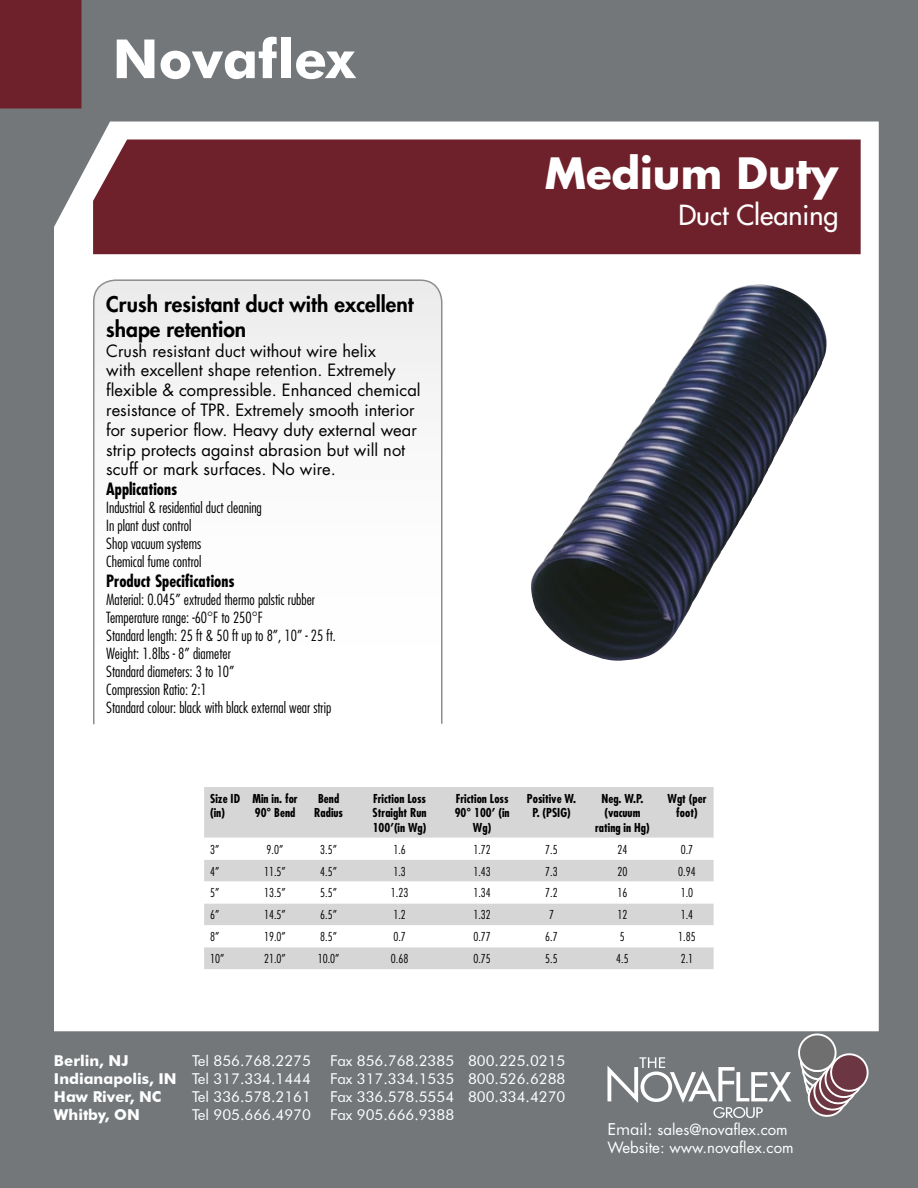
<style>
.page{position:relative;width:918px;height:1188px;background:#73777a}
.page>*{position:absolute;margin:0;border:0;box-sizing:border-box;transform-origin:0 0}
.t1{font:700 54px "Futura BT";color:#fff}
.t2{font:700 42px "Futura Std";color:#fff}
.t3{font:500 27px "Futura Std";color:#fff}
.t4{font:800 21px/25.2px "Futura Std";color:#000}
.t5{font:16.5px/19.8px "Futura Std";color:#000}
.t6{font:700 condensed 16.5px "Futura Std";color:#000}
.t7{font:300 condensed 15px/18px "Futura Std";color:#000}
.t8{font:15px "Futura BT";color:#fff}
.t9{font:700 15px "Futura BT";color:#fff}
.t10{font:15px/18px "Futura Std";color:#fff}
.t11{font:300 condensed 12px "Futura Std";color:#000}
.t12{font:700 condensed 12px/14.4px "Futura Std";color:#000;text-align:center}
.s1{font-weight:400}
.s2{font-family:"Futura BT";font-size:16.5px}
</style>
<div class="page">
<div style="left:54px;top:121px;width:825px;height:910px;background:#fff"></div>
<svg style="left:798px;top:1033px;width:71px;height:84px"></svg>
<svg style="left:607px;top:1057px;width:184px;height:61px"></svg>
<div style="left:93px;top:139px;width:768px;height:115px;background:#6f212b"></div>
<div style="left:0;top:0;width:81px;height:108px;background:#6f212b"></div>
<img style="left:529px;top:284px;width:298px;height:377px">
<div style="left:204px;top:787px;width:510px;height:182px;background:#d6d6d6"></div>
<svg style="left:204px;top:838px;width:510px;height:109px;background:#eee"></svg>
<svg style="left:92px;top:279px;width:351px;height:447px;background:#f9f9f9"></svg>
<h1 class="t1" style="left:113px;top:26px;width:244px">Novaflex</h1>
<h3 class="t4" style="left:106px;top:291px;width:309px">Crush resistant duct with excellent shape retention</h3>
<p class="t5" style="left:106px;top:341px;width:316px">Crush resistant duct without wire helix<br>with excellent shape retention. Extremely flexible &amp; compressible. Enhanced chemical resistance of TPR. Extremely smooth interior for superior flow. Heavy duty external wear strip protects against abrasion but will not scuff or mark surfaces. No wire.</p>
<p class="t6" style="left:106px;top:479px;width:73px">Applications</p>
<p class="t7" style="left:106px;top:499px;width:157px">Industrial &amp; residential duct cleaning<br>In plant dust control<br>Shop vacuum systems<br>Chemical fume control</p>
<p class="t6" style="left:106px;top:571px;width:130px">Product Specifications</p>
<p class="t7" style="left:106px;top:590px;width:231px">Material: 0.045” extruded thermo palstic rubber Temperature range: -60°F to 250°F<br>Standard length: 25 ft &amp; 50 ft up to 8”, 10” - 25 ft.<br>Weight: 1.8lbs - 8” diameter<br>Standard diameters: 3 to 10”<br>Compression Ratio: 2:1<br>Standard colour: black with black external wear strip</p>
<h2 class="t2" style="left:545px;top:145px;width:295px">Medium Duty</h2>
<h3 class="t3" style="left:678px;top:198px;width:162px">Duct Cleaning</h3>
<p class="t12" style="left:210px;top:791px;width:31px;text-align:left">Size ID (in)</p>
<p class="t12" style="left:252px;top:791px;width:47px;text-align:left">Min in. for<br>90° Bend</p>
<p class="t12" style="left:314px;top:791px;width:30px">Bend<br>Radius</p>
<p class="t12" style="left:373px;top:791px;width:55px;text-align:justify">Friction Loss Straight Run 100’(in Wg)</p>
<p class="t12" style="left:455px;top:791px;width:56px">Friction Loss<br>90° 100’ (in<br>Wg)</p>
<p class="t12" style="left:527px;top:791px;width:51px">Positive W.<br>P. (PSIG)</p>
<p class="t12" style="left:595px;top:791px;width:56px">Neg. W.P. (vacuum rating in Hg)</p>
<p class="t12" style="left:668px;top:791px;width:40px">Wgt (per foot)</p>
<p class="t11" style="left:210px;top:842px;width:11px">3”</p>
<p class="t11" style="left:267px;top:842px;width:18px">9.0”</p>
<p class="t11" style="left:320px;top:842px;width:18px">3.5”</p>
<p class="t11" style="left:393px;top:842px;width:14px">1.6</p>
<p class="t11" style="left:473px;top:842px;width:19px">1.72</p>
<p class="t11" style="left:545px;top:842px;width:14px">7.5</p>
<p class="t11" style="left:617px;top:842px;width:11px">24</p>
<p class="t11" style="left:681px;top:842px;width:14px">0.7</p>
<p class="t11" style="left:210px;top:864px;width:11px">4”</p>
<p class="t11" style="left:264px;top:864px;width:23px">11.5”</p>
<p class="t11" style="left:320px;top:864px;width:18px">4.5”</p>
<p class="t11" style="left:393px;top:864px;width:14px">1.3</p>
<p class="t11" style="left:473px;top:864px;width:19px">1.43</p>
<p class="t11" style="left:545px;top:864px;width:14px">7.3</p>
<p class="t11" style="left:617px;top:864px;width:11px">20</p>
<p class="t11" style="left:678px;top:864px;width:19px">0.94</p>
<p class="t11" style="left:210px;top:886px;width:11px">5”</p>
<p class="t11" style="left:264px;top:886px;width:23px">13.5”</p>
<p class="t11" style="left:320px;top:886px;width:18px">5.5”</p>
<p class="t11" style="left:391px;top:886px;width:19px">1.23</p>
<p class="t11" style="left:473px;top:886px;width:19px">1.34</p>
<p class="t11" style="left:545px;top:886px;width:14px">7.2</p>
<p class="t11" style="left:617px;top:886px;width:11px">16</p>
<p class="t11" style="left:681px;top:886px;width:14px">1.0</p>
<p class="t11" style="left:210px;top:908px;width:11px">6”</p>
<p class="t11" style="left:264px;top:908px;width:23px">14.5”</p>
<p class="t11" style="left:320px;top:908px;width:18px">6.5”</p>
<p class="t11" style="left:393px;top:908px;width:14px">1.2</p>
<p class="t11" style="left:473px;top:908px;width:19px">1.32</p>
<p class="t11" style="left:549px;top:908px;width:6px">7</p>
<p class="t11" style="left:617px;top:908px;width:11px">12</p>
<p class="t11" style="left:681px;top:908px;width:14px">1.4</p>
<p class="t11" style="left:210px;top:930px;width:11px">8”</p>
<p class="t11" style="left:264px;top:930px;width:23px">19.0”</p>
<p class="t11" style="left:320px;top:930px;width:18px">8.5”</p>
<p class="t11" style="left:393px;top:930px;width:14px">0.7</p>
<p class="t11" style="left:473px;top:930px;width:19px">0.77</p>
<p class="t11" style="left:545px;top:930px;width:14px">6.7</p>
<p class="t11" style="left:620px;top:930px;width:6px">5</p>
<p class="t11" style="left:678px;top:930px;width:19px">1.85</p>
<p class="t11" style="left:210px;top:952px;width:16px">10”</p>
<p class="t11" style="left:264px;top:952px;width:23px">21.0”</p>
<p class="t11" style="left:318px;top:952px;width:23px">10.0”</p>
<p class="t11" style="left:391px;top:952px;width:19px">0.68</p>
<p class="t11" style="left:473px;top:952px;width:19px">0.75</p>
<p class="t11" style="left:545px;top:952px;width:14px">5.5</p>
<p class="t11" style="left:616px;top:952px;width:14px">4.5</p>
<p class="t11" style="left:681px;top:952px;width:14px">2.1</p>
<p class="t9" style="left:54px;top:1052px;width:76px">Berlin, NJ</p>
<p class="t8" style="left:192px;top:1052px;width:120px">Tel 856.768.2275</p>
<p class="t8" style="left:330px;top:1052px;width:237px">Fax 856.768.2385 800.225.0215</p>
<p class="t9" style="left:54px;top:1070px;width:258px">Indianapolis, IN <span class="s1">Tel 317.334.1444</span></p>
<p class="t8" style="left:330px;top:1070px;width:237px">Fax 317.334.1535 800.526.6288</p>
<p class="t9" style="left:54px;top:1088px;width:109px">Haw River, NC</p>
<p class="t8" style="left:192px;top:1088px;width:120px">Tel 336.578.2161</p>
<p class="t8" style="left:330px;top:1088px;width:237px">Fax 336.578.5554 800.334.4270</p>
<p class="t9" style="left:54px;top:1106px;width:87px">Whitby, ON</p>
<p class="t8" style="left:192px;top:1106px;width:120px">Tel 905.666.4970</p>
<p class="t8" style="left:330px;top:1106px;width:126px">Fax 905.666.9388</p>
<p class="t10" style="left:607px;top:1120px;width:188px"><span class="s2">Email:</span> sales@novaflex.com<br>Website: www.novaflex.com</p>
</div>
